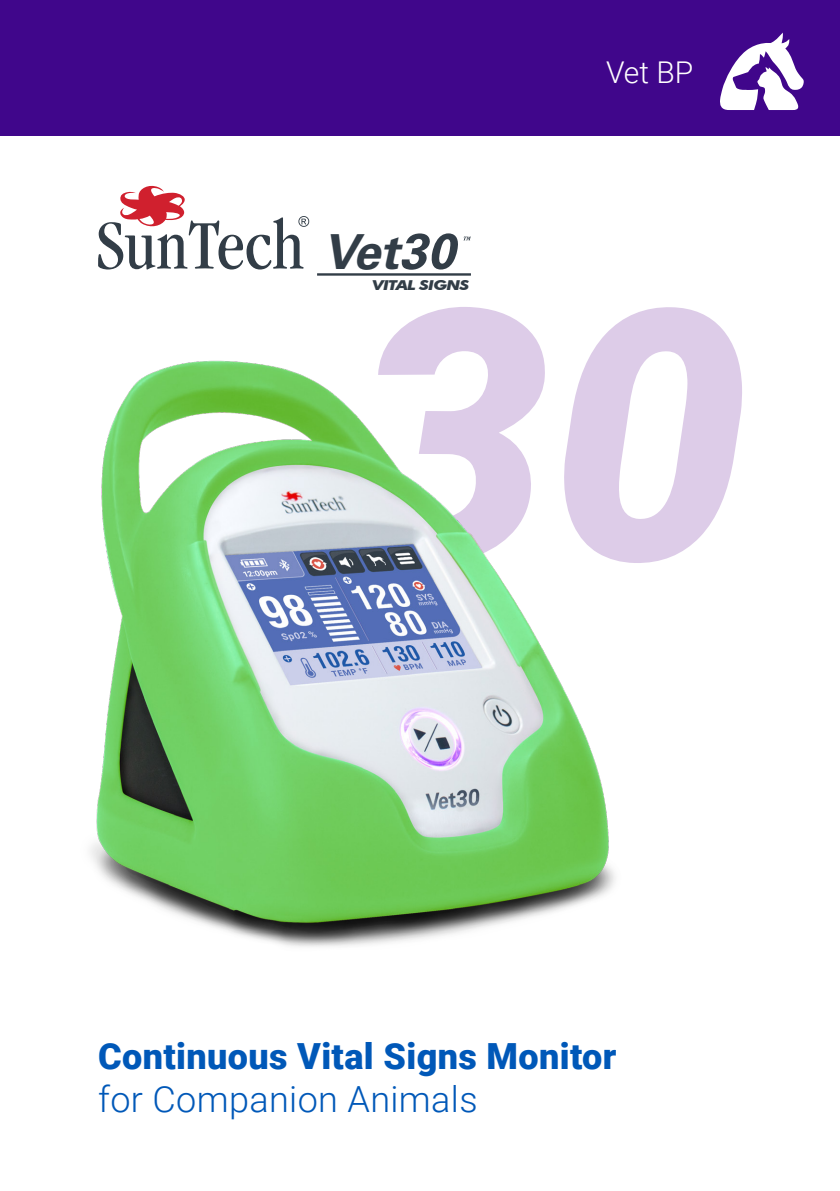
<style>
.page{position:relative;width:840px;height:1191px;background:#fff}
.page>*{position:absolute;margin:0;border:0;box-sizing:border-box;transform-origin:0 0}
.t1{font:italic 900 350px "Roboto";color:#ddcce8}
.t2{font:italic 700 48.4px "Univers LT Std";color:#323d47}
.t3{font:900 36px "Roboto";letter-spacing:.01em;color:#0058b8}
.t4{font:300 36px "Roboto";letter-spacing:.01em;color:#0058b8}
.t5{font:300 30px "Roboto";color:#fff}
.t6{font:italic 700 13.6px "Futura BT";letter-spacing:-.05em;color:#323d47;scale:1.25 1}
.s1{font-size:50.2px}
</style>
<div class="page">
<hr style="left:317px;top:273px;width:153px;height:3px;background:#323d47">
<svg style="left:463px;top:236px;width:7px;height:4px"></svg>
<svg style="left:98px;top:185px;width:211px;height:84px"></svg>
<img style="left:90px;top:360px;width:525px;height:587px">
<div style="left:0;top:0;width:839px;height:136px;background:#40068b"></div>
<svg style="left:720px;top:33px;width:83px;height:77px"></svg>
<p class="t2" style="left:322px;top:223px;width:133px">Vet<span class="s1">30</span></p>
<p class="t6" style="left:372px;top:277px;width:79px">VITAL SIGNS</p>
<p class="t5" style="left:605px;top:51px;width:89px">Vet BP</p>
<p class="t1" style="left:352px;top:190px;width:398px">30</p>
<p class="t3" style="left:98px;top:1030px;width:519px">Continuous Vital Signs Monitor</p>
<p class="t4" style="left:98px;top:1073px;width:381px">for Companion Animals</p>
</div>
